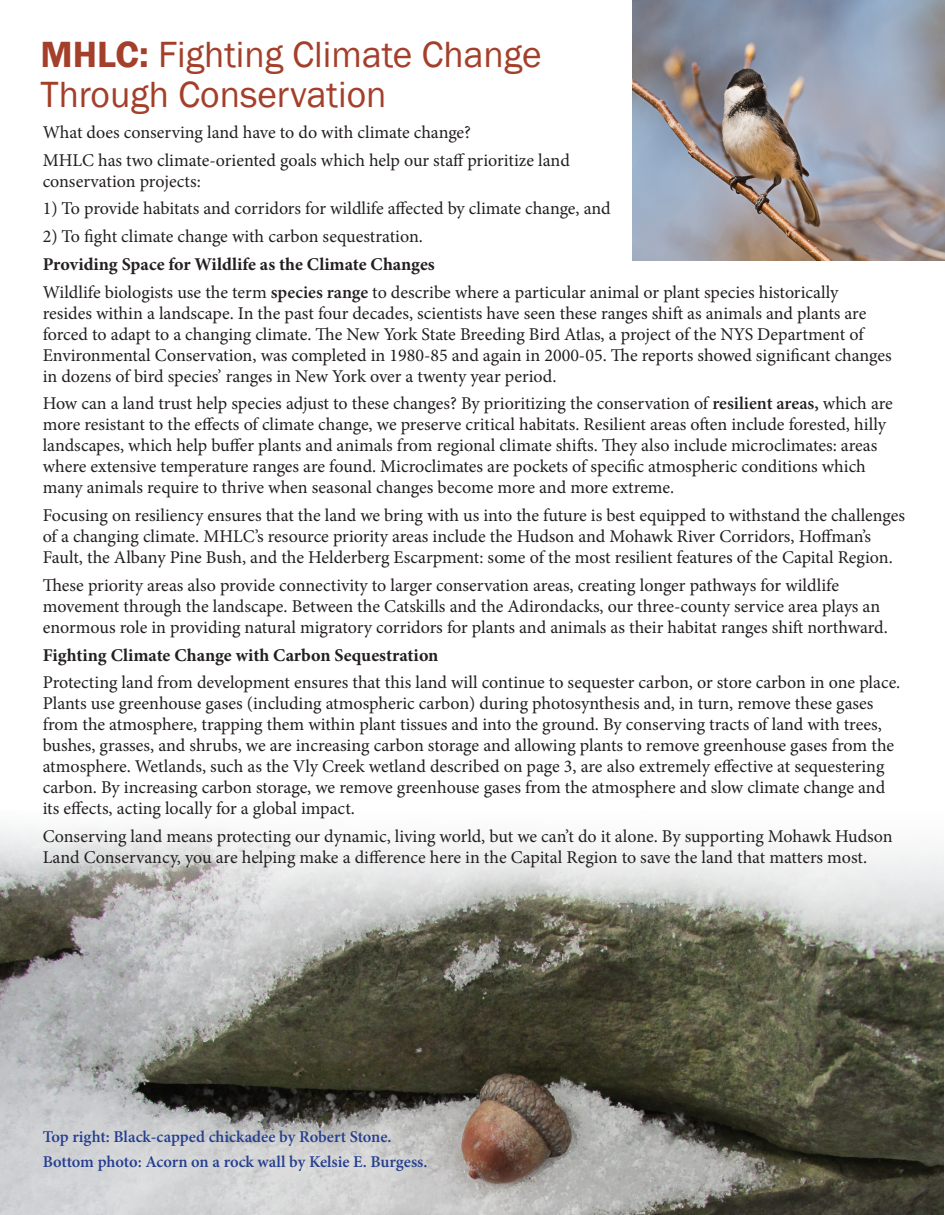
<style>
.page{position:relative;width:945px;height:1215px;background:#fff}
.page>*{position:absolute;margin:0;border:0;box-sizing:border-box;transform-origin:0 0}
.Column_Body{font:37.5px "Franklin Gothic";color:#a33f2a}
.Column_Body-2{font:18px/21px "Minion Pro";letter-spacing:-.005em;color:#231f20}
.Column_Body-3{font:700 18px "Minion Pro";color:#231f20}
.Column_Body-4{font:600 16.5px "Minion Pro";letter-spacing:-.005em;color:#253f8e}
.s1{font-weight:600}
</style>
<div class="page">
<img style="left:0;top:827px;width:943px;height:388px">
<img style="left:632px;top:0;width:313px;height:261px">
<p class="Column_Body" style="left:40px;top:31px;width:503px"><span class="s1">MHLC:</span> Fighting Climate Change</p>
<p class="Column_Body" style="left:40px;top:71px;width:348px">Through Conservation</p>
<p class="Column_Body-2" style="left:43px;top:122px;width:430px">What does conserving land have to do with climate change?</p>
<p class="Column_Body-2" style="left:43px;top:149px;width:529px">MHLC has two climate-oriented goals which help our staff prioritize land conservation projects:</p>
<p class="Column_Body-2" style="left:43px;top:198px;width:570px">1) To provide habitats and corridors for wildlife affected by climate change, and</p>
<p class="Column_Body-2" style="left:43px;top:226px;width:382px">2) To fight climate change with carbon sequestration.</p>
<p class="Column_Body-3" style="left:43px;top:251px;width:394px">Providing Space for Wildlife as the Climate Changes</p>
<p class="Column_Body-2" style="left:43px;top:281px;width:851px">Wildlife biologists use the term <span class="s1">species range</span> to describe where a particular animal or plant species historically resides within a landscape. In the past four decades, scientists have seen these ranges shift as animals and plants are forced to adapt to a changing climate. The New York State Breeding Bird Atlas, a project of the NYS Department of Environmental Conservation, was completed in 1980-85 and again in 2000-05. The reports showed significant changes in dozens of bird species’ ranges in New York over a twenty year period.</p>
<p class="Column_Body-2" style="left:43px;top:393px;width:852px">How can a land trust help species adjust to these changes? By prioritizing the conservation of <span class="s1">resilient areas,</span> which are more resistant to the effects of climate change, we preserve critical habitats. Resilient areas often include forested, hilly landscapes, which help buffer plants and animals from regional climate shifts. They also include microclimates: areas where extensive temperature ranges are found. Microclimates are pockets of specific atmospheric conditions which many animals require to thrive when seasonal changes become more and more extreme.</p>
<p class="Column_Body-2" style="left:43px;top:505px;width:864px">Focusing on resiliency ensures that the land we bring with us into the future is best equipped to withstand the challenges of a changing climate. MHLC’s resource priority areas include the Hudson and Mohawk River Corridors, Hoffman’s<br>Fault, the Albany Pine Bush, and the Helderberg Escarpment: some of the most resilient features of the Capital Region.</p>
<p class="Column_Body-2" style="left:43px;top:575px;width:847px">These priority areas also provide connectivity to larger conservation areas, creating longer pathways for wildlife movement through the landscape. Between the Catskills and the Adirondacks, our three-county service area plays an enormous role in providing natural migratory corridors for plants and animals as their habitat ranges shift northward.</p>
<p class="Column_Body-3" style="left:43px;top:642px;width:397px">Fighting Climate Change with Carbon Sequestration</p>
<p class="Column_Body-2" style="left:43px;top:672px;width:859px">Protecting land from development ensures that this land will continue to sequester carbon, or store carbon in one place.<br>Plants use greenhouse gases (including atmospheric carbon) during photosynthesis and, in turn, remove these gases from the atmosphere, trapping them within plant tissues and into the ground. By conserving tracts of land with trees, bushes, grasses, and shrubs, we are increasing carbon storage and allowing plants to remove greenhouse gases from the atmosphere. Wetlands, such as the Vly Creek wetland described on page 3, are also extremely effective at sequestering carbon. By increasing carbon storage, we remove greenhouse gases from the atmosphere and slow climate change and its effects, acting locally for a global impact.</p>
<p class="Column_Body-2" style="left:43px;top:826px;width:852px">Conserving land means protecting our dynamic, living world, but we can’t do it alone. By supporting Mohawk Hudson<br>Land Conservancy, you are helping make a difference here in the Capital Region to save the land that matters most.</p>
<p class="Column_Body-4" style="left:43px;top:1126px;width:350px">Top right: Black-capped chickadee by Robert Stone.</p>
<p class="Column_Body-4" style="left:43px;top:1150px;width:386px">Bottom photo: Acorn on a rock wall by Kelsie E. Burgess.</p>
</div>
